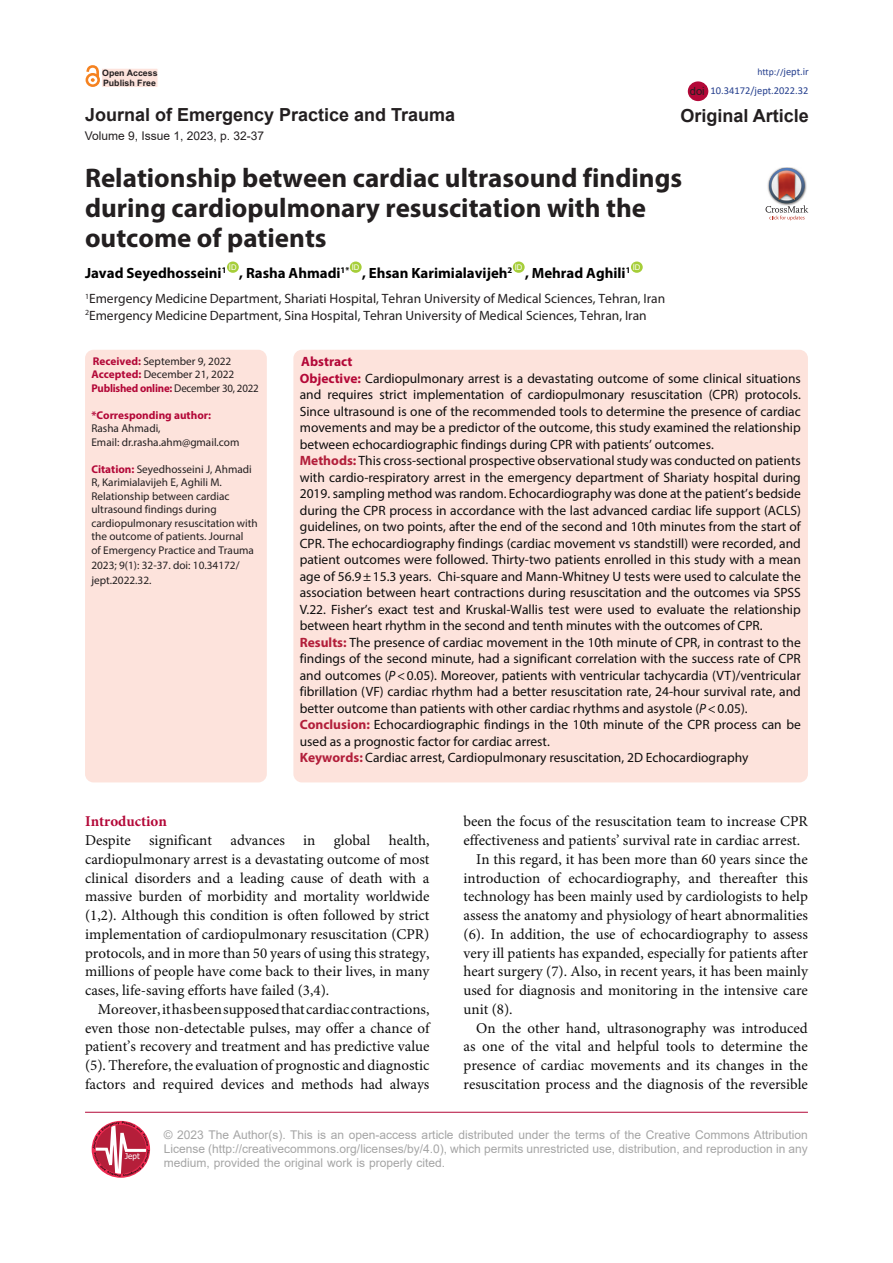
<style>
.page{position:relative;width:893px;height:1263px;background:#fff}
.page>*{position:absolute;margin:0;border:0;box-sizing:border-box;transform-origin:0 0}
.Pa3{font:700 27px/30px "Myriad Pro";color:#231f20}
.t1{font:700 18px "Arial";color:#231f20}
.t2{font:15px/18.8px "Minion Pro";color:#0d0d0d;text-align:justify}
.Pa1{font:700 15px "Minion Pro";color:#b30838}
.Pa3-2{font:700 14.85px "Myriad Pro";color:#000}
.t3{font:13.5px/16.5px "Myriad Pro";color:#0d0d0d;text-align:justify}
.t4{font:13.5px "Myriad Pro";color:#231f20}
.t5{font:700 13.5px "Myriad Pro";color:#b30838}
.t6{font:12px/14.4px "Arial";color:#a5a5a5;text-align:justify}
.t7{font:12px "Arial";color:#231f20}
.t8{font:11.25px/13.5px "Myriad Pro";color:#231f20}
.t9{font:700 11.25px "Myriad Pro";letter-spacing:-.02em;color:#b30838}
.t10{font:700 11.25px "Myriad Pro";color:#b30838}
.t11{font:11.25px "Arial";color:#231f20}
.t12{font:10.5px "Calibri";color:#253f8e}
.t13{font:9.75px "Calibri";color:#253f8e}
.t14{font:700 8.85px "Arial";color:#231f20}
.t15{font:8.1px "Tahoma";color:#fff}
.t16{font:7.8px "Arial";color:#fff}
.s1{font-size:10.5px}
.s2{font-weight:700;color:#b30838}
.s3{font-weight:400;color:#231f20}
.s4{font-weight:700;color:#b40837}
.s5{font-weight:700;color:#b21e3a}
.s6{font-style:italic}
</style>
<div class="page">
<div style="left:227px;top:261px;width:12px;height:12px;background:#a6ce39;border-radius:50%"></div>
<div style="left:350px;top:261px;width:12px;height:12px;background:#a6ce39;border-radius:50%"></div>
<div style="left:513px;top:261px;width:12px;height:12px;background:#a6ce39;border-radius:50%"></div>
<div style="left:631px;top:261px;width:12px;height:12px;background:#a6ce39;border-radius:50%"></div>
<div style="left:85px;top:350px;width:182px;height:432px;background:#fde3dc;border-radius:9px"></div>
<div style="left:293px;top:350px;width:515px;height:432px;background:#fde3dc;border-radius:9px"></div>
<hr style="left:85px;top:1112px;width:723px;height:1px;background:#b30838">
<svg style="left:93px;top:1121px;width:57px;height:56px"></svg>
<div style="left:101px;top:68px;width:57px;height:19px;background:#fde3dc"></div>
<div style="left:101px;top:68px;width:57px;height:20px;border:1px solid #fff"></div>
<div style="left:86px;top:73px;width:14px;height:14px;border:3px solid #f58220;border-radius:50%"></div>
<svg style="left:85px;top:66px;width:15px;height:16px"></svg>
<div style="left:688px;top:81px;width:20px;height:20px;background:#b30838;border-radius:50%"></div>
<img style="left:781px;top:167px;width:13px;height:1px">
<svg style="left:765px;top:168px;width:43px;height:52px"></svg>
<p class="t14" style="left:102px;top:67px;width:57px">Open Access</p>
<p class="t13" style="left:757px;top:65px;width:53px">http://<span class="s1">jept.ir</span></p>
<p class="t14" style="left:103px;top:76px;width:54px">Publish Free</p>
<p class="t11" style="left:690px;top:83px;width:17px">doi</p>
<p class="t12" style="left:711px;top:83px;width:99px">10.34172/jept.2022.32</p>
<p class="t1" style="left:85px;top:102px;width:372px">Journal of Emergency Practice and Trauma</p>
<p class="t1" style="left:680px;top:103px;width:130px">Original Article</p>
<p class="t7" style="left:85px;top:127px;width:181px">Volume 9, Issue 1, 2023, p. 32-37</p>
<p class="Pa3" style="left:85px;top:162px;width:599px">Relationship between cardiac ultrasound findings during cardiopulmonary resuscitation with the outcome of patients</p>
<p class="Pa3-2" style="left:85px;top:264px;width:143px">Javad Seyedhosseini<sup>1</sup></p>
<p class="t16" style="left:633px;top:262px;width:9px">ID</p>
<p class="t4" style="left:85px;top:290px;width:582px"><sup>1</sup>Emergency Medicine Department, Shariati Hospital, Tehran University of Medical Sciences, Tehran, Iran</p>
<p class="t4" style="left:85px;top:307px;width:563px"><sup>2</sup>Emergency Medicine Department, Sina Hospital, Tehran University of Medical Sciences, Tehran, Iran</p>
<p class="t16" style="left:229px;top:262px;width:9px">ID</p>
<p class="Pa3-2" style="left:239px;top:264px;width:112px">, Rasha Ahmadi<sup>1*</sup></p>
<p class="t16" style="left:352px;top:262px;width:9px">ID</p>
<p class="t16" style="left:515px;top:262px;width:9px">ID</p>
<p class="Pa3-2" style="left:362px;top:264px;width:152px">, Ehsan Karimialavijeh<sup>2</sup></p>
<p class="Pa3-2" style="left:525px;top:264px;width:107px">, Mehrad Aghili<sup>1</sup></p>
<p class="t8" style="left:93px;top:354px;width:140px"><span class="s2">Received:</span> September 9, 2022</p>
<p class="t8" style="left:91px;top:367px;width:144px"><span class="s2">Accepted:</span> December 21, 2022</p>
<p class="t9" style="left:91px;top:380px;width:169px">Published online: <span class="s3">December 30, 2022</span></p>
<p class="t10" style="left:91px;top:407px;width:121px">*Corresponding author:</p>
<p class="t8" style="left:91px;top:421px;width:71px">Rasha Ahmadi,</p>
<p class="t8" style="left:91px;top:435px;width:149px">Email: dr.rasha.ahm@gmail.com</p>
<p class="t8" style="left:91px;top:462px;width:168px"><span class="s2">Citation:</span> Seyedhosseini J, Ahmadi<br>R, Karimialavijeh E, Aghili M.<br>Relationship between cardiac ultrasound findings during cardiopulmonary resuscitation with the outcome of patients. Journal<br>of Emergency Practice and Trauma</p>
<p class="t8" style="left:91px;top:557px;width:150px;line-height:15px">2023; 9(1): 32-37. doi: 10.34172/ jept.2022.32.</p>
<p class="t5" style="left:301px;top:353px;width:53px">Abstract</p>
<p class="t3" style="left:300px;top:370px;width:503px"><span class="s4">Objective:</span> Cardiopulmonary arrest is a devastating outcome of some clinical situations and requires strict implementation of cardiopulmonary resuscitation (CPR) protocols.<br>Since ultrasound is one of the recommended tools to determine the presence of cardiac movements and may be a predictor of the outcome, this study examined the relationship between echocardiographic findings during CPR with patients’ outcomes.</p>
<p class="t3" style="left:300px;top:452px;width:503px"><span class="s5">Methods:</span> This cross-sectional prospective observational study was conducted on patients with cardio-respiratory arrest in the emergency department of Shariaty hospital during 2019. sampling method was random. Echocardiography was done at the patient’s bedside during the CPR process in accordance with the last advanced cardiac life support (ACLS) guidelines, on two points, after the end of the second and 10th minutes from the start of CPR. The echocardiography findings (cardiac movement vs standstill) were recorded, and patient outcomes were followed. Thirty-two patients enrolled in this study with a mean age of 56.9±15.3 years. Chi-square and Mann-Whitney U tests were used to calculate the association between heart contractions during resuscitation and the outcomes via SPSS V.22. Fisher’s exact test and Kruskal-Wallis test were used to evaluate the relationship between heart rhythm in the second and tenth minutes with the outcomes of CPR.</p>
<p class="t3" style="left:300px;top:634px;width:503px"><span class="s5">Results:</span> The presence of cardiac movement in the 10th minute of CPR, in contrast to the findings of the second minute, had a significant correlation with the success rate of CPR and outcomes (<span class="s6">P</span>&lt;0.05). Moreover, patients with ventricular tachycardia (VT)/ventricular fibrillation (VF) cardiac rhythm had a better resuscitation rate, 24-hour survival rate, and better outcome than patients with other cardiac rhythms and asystole (<span class="s6">P</span>&lt;0.05).</p>
<p class="t3" style="left:300px;top:716px;width:502px"><span class="s5">Conclusion:</span> Echocardiographic findings in the 10th minute of the CPR process can be used as a prognostic factor for cardiac arrest.</p>
<p class="t3" style="left:300px;top:749px;width:450px"><span class="s5">Keywords:</span> Cardiac arrest, Cardiopulmonary resuscitation, 2D Echocardiography</p>
<p class="Pa1" style="left:85px;top:811px;width:83px">Introduction</p>
<p class="t2" style="left:85px;top:831px;width:346px">Despite significant advances in global health, cardiopulmonary arrest is a devastating outcome of most clinical disorders and a leading cause of death with a massive burden of morbidity and mortality worldwide (1,2). Although this condition is often followed by strict implementation of cardiopulmonary resuscitation (CPR) protocols, and in more than 50 years of using this strategy, millions of people have come back to their lives, in many cases, life-saving efforts have failed (3,4).</p>
<p class="t2" style="left:85px;top:1000px;width:346px;text-indent:13px">Moreover, it has been supposed that cardiac contractions, even those non-detectable pulses, may offer a chance of patient’s recovery and treatment and has predictive value (5). Therefore, the evaluation of prognostic and diagnostic factors and required devices and methods had always</p>
<p class="t2" style="left:463px;top:813px;width:346px">been the focus of the resuscitation team to increase CPR effectiveness and patients’ survival rate in cardiac arrest.</p>
<p class="t2" style="left:463px;top:850px;width:346px;text-indent:13px">In this regard, it has been more than 60 years since the introduction of echocardiography, and thereafter this technology has been mainly used by cardiologists to help assess the anatomy and physiology of heart abnormalities (6). In addition, the use of echocardiography to assess very ill patients has expanded, especially for patients after heart surgery (7). Also, in recent years, it has been mainly used for diagnosis and monitoring in the intensive care unit (8).</p>
<p class="t2" style="left:463px;top:1019px;width:346px;text-indent:13px">On the other hand, ultrasonography was introduced as one of the vital and helpful tools to determine the presence of cardiac movements and its changes in the resuscitation process and the diagnosis of the reversible</p>
<p class="t15" style="left:125px;top:1150px;width:16px">Jept</p>
<p class="t6" style="left:164px;top:1127px;width:646px">© 2023 The Author(s). This is an open-access article distributed under the terms of the Creative Commons Attribution License (http://creativecommons.org/licenses/by/4.0), which permits unrestricted use, distribution, and reproduction in any medium, provided the original work is properly cited.</p>
</div>
